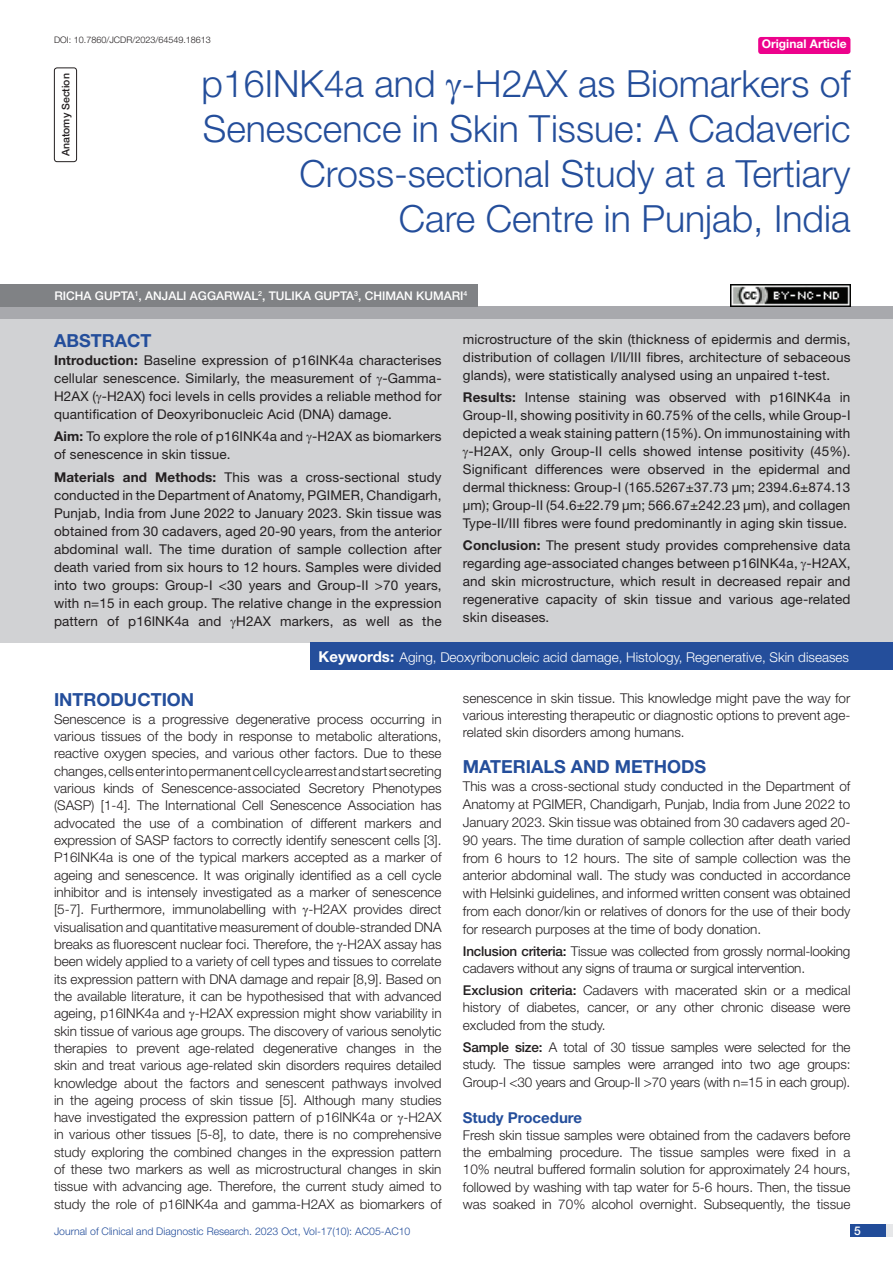
<style>
.page{position:relative;width:893px;height:1263px;background:#fff}
.page>*{position:absolute;margin:0;border:0;box-sizing:border-box;transform-origin:0 0}
.t1{font:300 37.5px/45px "Helvetica Neue";color:#244e9b;text-align:right}
.Heading{font:700 18px "Helvetica Neue";color:#244e9b}
.Abstract_head{font:700 18px "Helvetica Neue";color:#244e9b}
.HEAD_2{font:700 15px "Helvetica Neue";color:#244e9b}
.Body_text{font:300 13.5px/17.4px "Helvetica Neue";color:#231f20;text-align:justify}
.Abstract_Text{font:13.5px/18px "Helvetica Neue";letter-spacing:.01em;color:#231f20;text-align:justify}
.Key_words{font:300 13.5px "Helvetica Neue";color:#fff}
.Author{font:500 12px "Helvetica Neue";color:#fff}
.t2{font:700 12px "Helvetica Neue";color:#fff}
.t3{font:300 10.5px "Helvetica Neue";color:#244e9b}
.section{font:500 10.5px "Helvetica Neue";color:#231f20}
.DOI{font:300 9px "Helvetica Neue";color:#231f20}
.s1{font-weight:700}
.s2{font-weight:700;font-size:15px}
.s3{font-weight:500}
</style>
<div class="page">
<div style="left:850px;top:1224px;width:43px;height:13px;background:#e6e7e9"></div>
<div style="left:850px;top:1224px;width:35px;height:13px;background:#214c99"></div>
<div style="left:758px;top:37px;width:92px;height:17px;background:#ed028c;border-radius:3px"></div>
<div style="left:54px;top:68px;width:23px;height:94px;border:1px solid #231f20;border-radius:3px"></div>
<div style="left:0;top:307px;width:893px;height:12px;background:#a8a9ad"></div>
<div style="left:0;top:284px;width:478px;height:23px;background:#808285"></div>
<div style="left:0;top:319px;width:893px;height:323px;background:#d1d2d4"></div>
<div style="left:310px;top:642px;width:583px;height:28px;background:#244e9b"></div>
<img style="left:730px;top:284px;width:120px;height:23px">
<p class="DOI" style="left:54px;top:35px;width:158px">DOI: 10.7860/JCDR/2023/64549.18613</p>
<p class="t2" style="left:762px;top:37px;width:87px">Original Article</p>
<p class="section" style="left:60px;top:156px;width:84px;rotate:-90deg">Anatomy Section</p>
<p class="t1" style="left:201px;top:60px;width:650px">p16INK4a and -H2AX as Biomarkers of Senescence in Skin Tissue: A Cadaveric Cross-sectional Study at a Tertiary<br>Care Centre in Punjab, India</p>
<p class="Author" style="left:54px;top:289px;width:153px">Richa Gupta<sup>1</sup>, Anjali Aggar</p>
<p class="Author" style="left:232px;top:289px;width:236px">wal<sup>2</sup>, Tulika Gupta<sup>3</sup>, Chiman Kumari<sup>4</sup></p>
<p class="Abstract_head" style="left:54px;top:329px;width:99px">ABSTRACT</p>
<p class="Abstract_Text" style="left:54px;top:351px;width:389px"><span class="s1">Introduction:</span> Baseline expression of p16INK4a characterises cellular senescence. Similarly, the measurement of -Gamma-H2AX ( -H2AX) foci levels in cells provides a reliable method for quantification of Deoxyribonucleic Acid (DNA) damage.</p>
<p class="Abstract_Text" style="left:54px;top:427px;width:389px"><span class="s1">Aim:</span> To explore the role of p16INK4a and -H2AX as biomarkers of senescence in skin tissue.</p>
<p class="Abstract_Text" style="left:54px;top:468px;width:389px"><span class="s1">Materials and Methods:</span> This was a cross-sectional study conducted in the Department of Anatomy, PGIMER, Chandigarh, Punjab, India from June 2022 to January 2023. Skin tissue was obtained from 30 cadavers, aged 20-90 years, from the anterior abdominal wall. The time duration of sample collection after death varied from six hours to 12 hours. Samples were divided into two groups: Group-I &lt;30 years and Group-II &gt;70 years, with n=15 in each group. The relative change in the expression pattern of p16INK4a and H2AX markers, as well as the</p>
<p class="Abstract_Text" style="left:463px;top:330px;width:389px">microstructure of the skin (thickness of epidermis and dermis, distribution of collagen I/II/III fibres, architecture of sebaceous glands), were statistically analysed using an unpaired t-test.</p>
<p class="Abstract_Text" style="left:463px;top:388px;width:389px;text-align:center"><span class="s1">Results:</span> Intense staining was observed with p16INK4a in Group-II, showing positivity in 60.75% of the cells, while Group-I depicted a weak staining pattern (15%). On immunostaining with -H2AX, only Group-II cells showed intense positivity (45%).<br>Significant differences were observed in the epidermal and dermal thickness: Group-I (165.5267±37.73 μm; 2394.6±874.13 μm); Group-II (54.6±22.79 μm; 566.67±242.23 μm), and collagen Type-II/III fibres were found predominantly in aging skin tissue.</p>
<p class="Abstract_Text" style="left:463px;top:536px;width:389px"><span class="s1">Conclusion:</span> The present study provides comprehensive data regarding age-associated changes between p16INK4a, -H2AX, and skin microstructure, which result in decreased repair and regenerative capacity of skin tissue and various age-related skin diseases.</p>
<p class="Key_words" style="left:319px;top:649px;width:532px"><span class="s2">Keywords:</span> Aging, Deoxyribonucleic acid damage, Histology, Regenerative, Skin diseases</p>
<p class="Heading" style="left:54px;top:689px;width:142px">INTRODUCTION</p>
<p class="Body_text" style="left:54px;top:710px;width:389px">Senescence is a progressive degenerative process occurring in various tissues of the body in response to metabolic alterations, reactive oxygen species, and various other factors. Due to these changes, cells enter into permanent cell cycle arrest and start secreting various kinds of Senescence-associated Secretory Phenotypes (SASP) [1-4]. The International Cell Senescence Association has advocated the use of a combination of different markers and expression of SASP factors to correctly identify senescent cells [3].<br>P16INK4a is one of the typical markers accepted as a marker of ageing and senescence. It was originally identified as a cell cycle inhibitor and is intensely investigated as a marker of senescence [5-7]. Furthermore, immunolabelling with -H2AX provides direct visualisation and quantitative measurement of double-stranded DNA breaks as fluorescent nuclear foci. Therefore, the -H2AX assay has been widely applied to a variety of cell types and tissues to correlate its expression pattern with DNA damage and repair [8,9]. Based on the available literature, it can be hypothesised that with advanced ageing, p16INK4a and -H2AX expression might show variability in skin tissue of various age groups. The discovery of various senolytic therapies to prevent age-related degenerative changes in the skin and treat various age-related skin disorders requires detailed knowledge about the factors and senescent pathways involved in the ageing process of skin tissue [5]. Although many studies have investigated the expression pattern of p16INK4a or -H2AX in various other tissues [5-8], to date, there is no comprehensive study exploring the combined changes in the expression pattern of these two markers as well as microstructural changes in skin tissue with advancing age. Therefore, the current study aimed to study the role of p16INK4a and gamma-H2AX as biomarkers of</p>
<p class="Body_text" style="left:463px;top:689px;width:389px">senescence in skin tissue. This knowledge might pave the way for various interesting therapeutic or diagnostic options to prevent age&shy;related skin disorders among humans.</p>
<p class="Heading" style="left:463px;top:756px;width:245px">MATERIALS AND METHODS</p>
<p class="Body_text" style="left:463px;top:777px;width:389px;line-height:17.9px">This was a cross-sectional study conducted in the Department of Anatomy at PGIMER, Chandigarh, Punjab, India from June 2022 to January 2023. Skin tissue was obtained from 30 cadavers aged 20- 90 years. The time duration of sample collection after death varied from 6 hours to 12 hours. The site of sample collection was the anterior abdominal wall. The study was conducted in accordance with Helsinki guidelines, and informed written consent was obtained from each donor/kin or relatives of donors for the use of their body for research purposes at the time of body donation.</p>
<p class="Body_text" style="left:463px;top:942px;width:389px"><span class="s3">Inclusion criteria:</span> Tissue was collected from grossly normal-looking cadavers without any signs of trauma or surgical intervention.</p>
<p class="Body_text" style="left:463px;top:981px;width:389px"><span class="s3">Exclusion criteria:</span> Cadavers with macerated skin or a medical history of diabetes, cancer, or any other chronic disease were excluded from the study.</p>
<p class="Body_text" style="left:463px;top:1038px;width:389px"><span class="s3">Sample size:</span> A total of 30 tissue samples were selected for the study. The tissue samples were arranged into two age groups:<br>Group-I &lt;30 years and Group-II &gt;70 years (with n=15 in each group).</p>
<p class="HEAD_2" style="left:463px;top:1108px;width:121px">Study Procedure</p>
<p class="Body_text" style="left:463px;top:1126px;width:389px">Fresh skin tissue samples were obtained from the cadavers before the embalming procedure. The tissue samples were fixed in a 10% neutral buffered formalin solution for approximately 24 hours, followed by washing with tap water for 5-6 hours. Then, the tissue was soaked in 70% alcohol overnight. Subsequently, the tissue</p>
<p class="t3" style="left:54px;top:1225px;width:358px">Journal of Clinical and Diagnostic Research. 2023 Oct, Vol-17(10): AC05-AC10</p>
<p class="Author" style="left:854px;top:1223px;width:8px">5</p>
</div>
